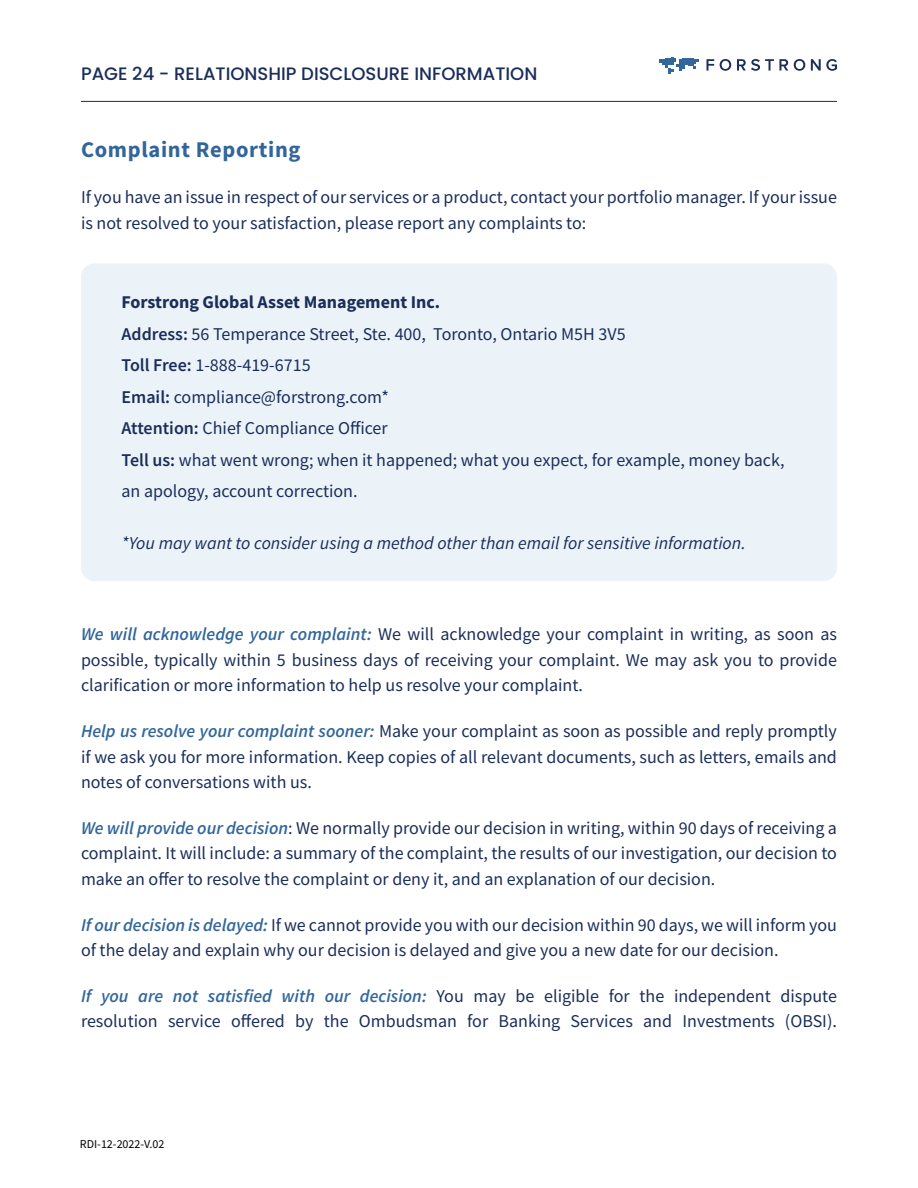
<style>
.page{position:relative;width:918px;height:1188px;background:#fff}
.page>*{position:absolute;margin:0;border:0;box-sizing:border-box;transform-origin:0 0}
.t1{font:700 22.5px "Source Sans Pro";letter-spacing:.03em;color:#32669b}
.t2{font:18px/25.5px "Source Sans Pro";color:#1b2e5a}
.t3{font:italic 18px "Source Sans Pro";color:#1b2e5a}
.t4{font:500 18px "Poppins";color:#1b2e5a}
.t5{font:12px "Source Sans Pro";color:#000}
.s1{font-weight:700}
.s2{font-weight:600}
.s3{font-weight:600;font-style:italic;color:#33679b}
</style>
<div class="page">
<div style="left:81px;top:263px;width:756px;height:318px;background:#ebf3f8;border-radius:14px"></div>
<svg style="left:706px;top:59px;width:8px;height:12px"></svg>
<svg style="left:720px;top:59px;width:11px;height:12px"></svg>
<svg style="left:737px;top:59px;width:51px;height:12px"></svg>
<svg style="left:794px;top:59px;width:11px;height:12px"></svg>
<svg style="left:811px;top:59px;width:26px;height:12px"></svg>
<svg style="left:660px;top:57px;width:39px;height:17px"></svg>
<hr style="left:81px;top:101px;width:756px;height:1px;background:#1b2e5a">
<p class="t4" style="left:81px;top:63px;width:458px">PAGE 24 - RELATIONSHIP DISCLOSURE INFORMATION</p>
<p class="t1" style="left:81px;top:135px;width:221px">Complaint Reporting</p>
<p class="t2" style="left:81px;top:184px;width:758px">If you have an issue in respect of our services or a product, contact your portfolio manager. If your issue is not resolved to your satisfaction, please report any complaints to:</p>
<p class="t2" style="left:122px;top:286px;width:665px;line-height:31.5px"><span class="s1">Forstrong Global Asset Management Inc.<br></span><span class="s2">Address:</span> 56 Temperance Street, Ste. 400, Toronto, Ontario M5H 3V5<br><span class="s2">Toll Free:</span> 1-888-419-6715<br><span class="s2">Email:</span> compliance@forstrong.com*<br><span class="s2">Attention:</span> Chief Compliance Officer<br><span class="s2">Tell us:</span> what went wrong; when it happened; what you expect, for example, money back, an apology, account correction.</p>
<p class="t3" style="left:122px;top:531px;width:626px">*You may want to consider using a method other than email for sensitive information.</p>
<p class="t2" style="left:81px;top:621px;width:757px;text-align:justify"><span class="s3">We will acknowledge your complaint:</span> We will acknowledge your complaint in writing, as soon as possible, typically within 5 business days of receiving your complaint. We may ask you to provide clarification or more information to help us resolve your complaint.</p>
<p class="t2" style="left:81px;top:718px;width:757px;text-align:justify"><span class="s3">Help us resolve your complaint sooner:</span> Make your complaint as soon as possible and reply promptly if we ask you for more information. Keep copies of all relevant documents, such as letters, emails and notes of conversations with us.</p>
<p class="t2" style="left:81px;top:815px;width:758px;text-align:justify"><span class="s3">We will provide our decision</span>: We normally provide our decision in writing, within 90 days of receiving a complaint. It will include: a summary of the complaint, the results of our investigation, our decision to make an offer to resolve the complaint or deny it, and an explanation of our decision.</p>
<p class="t2" style="left:81px;top:912px;width:758px"><span class="s3">If our decision is delayed:</span> If we cannot provide you with our decision within 90 days, we will inform you of the delay and explain why our decision is delayed and give you a new date for our decision.</p>
<p class="t2" style="left:81px;top:983px;width:758px"><span class="s3">If you are not satisfied with our decision:</span> You may be eligible for the independent dispute resolution service offered by the Ombudsman for Banking Services and Investments (OBSI).</p>
<p class="t5" style="left:80px;top:1136px;width:86px">RDI-12-2022-V.02</p>
</div>
